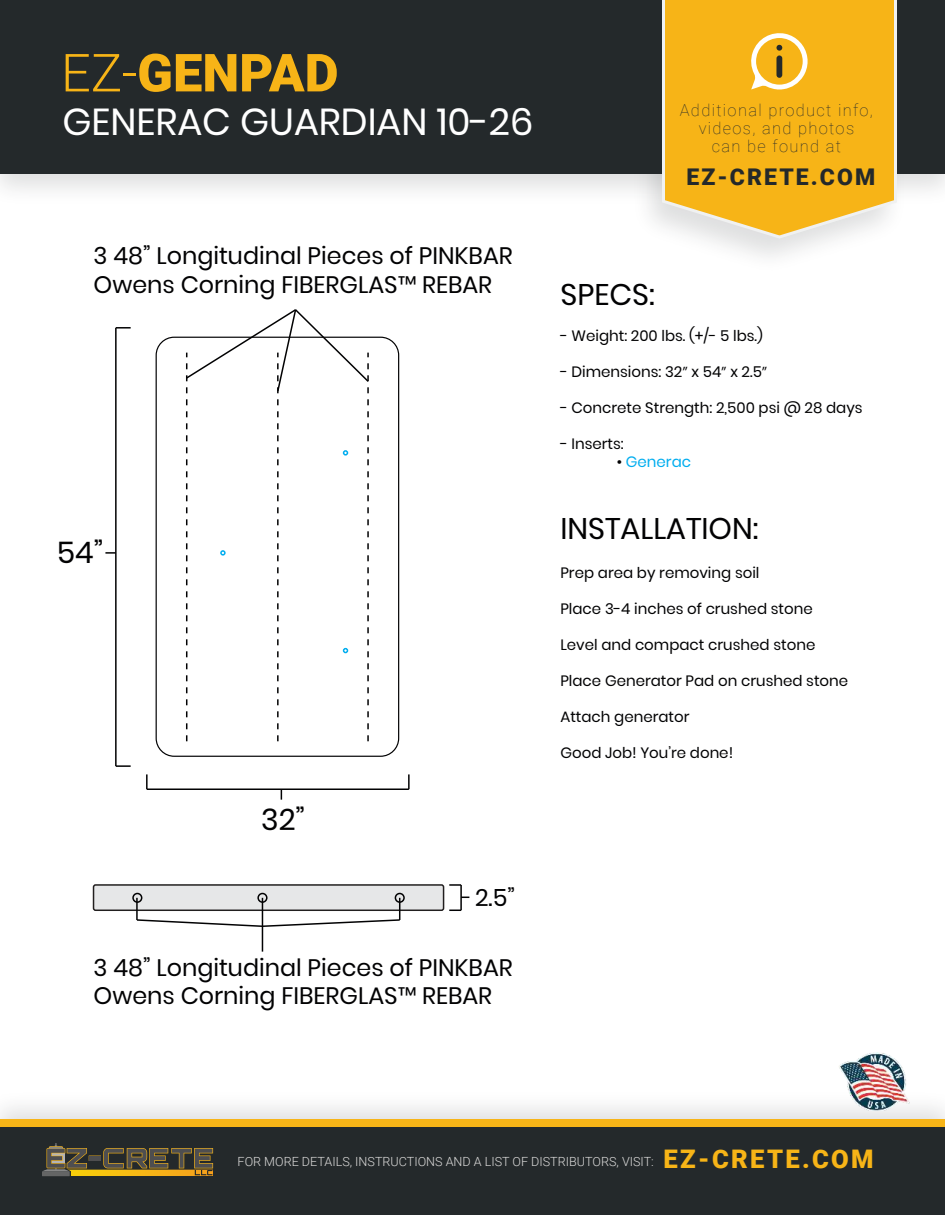
<style>
.page{position:relative;width:945px;height:1215px;background:#fff}
.page>*{position:absolute;margin:0;border:0;box-sizing:border-box;transform-origin:0 0}
.t1{font:900 52.5px "Roboto";color:#f7b417}
.t2{font:37.5px "Poppins";color:#fff}
.t3{font:29.85px "Poppins";color:#020203}
.t4{font:23.85px/28.5px "Poppins";color:#020203}
.t5{font:900 22.95px "Roboto";letter-spacing:.09em;color:#24292b}
.t6{font:100 16.5px/18px "Roboto";letter-spacing:.08em;color:#24292b;text-align:center}
.t7{font:15px/18px "Poppins";color:#020203}
.t8{font:300 12.6px "Roboto";color:#dcdbda}
.s1{font-weight:300}
.s2{font-family:"Myriad Pro"}
.s3{color:#00adef}
.s4{font-weight:900;font-size:25.65px;color:#f7b417}
</style>
<div class="page">
<div style="left:0;top:0;width:945px;height:174px;background:#24292b"></div>
<svg style="left:660px;top:0;width:239px;height:240px;background:#f3b932"></svg>
<div style="left:0;top:1119px;width:945px;height:96px;background:#f7b417"></div>
<div style="left:0;top:1127px;width:945px;height:88px;background:#24292b"></div>
<img style="left:71px;top:1175px;width:142px;height:1px">
<div style="left:42px;top:1171px;width:28px;height:5px;background:#646565"></div>
<svg style="left:42px;top:1143px;width:171px;height:32px"></svg>
<svg style="left:750px;top:31px;width:58px;height:58px;background:#efc052"></svg>
<img style="left:839px;top:1053px;width:70px;height:57px">
<div style="left:156px;top:337px;width:243px;height:420px;border:1px solid #020203;border-radius:18px"></div>
<svg style="left:116px;top:765px;width:15px;height:2px"></svg>
<hr style="left:115px;top:328px;width:2px;height:438px;background:#020203">
<svg style="left:116px;top:327px;width:15px;height:2px"></svg>
<svg style="left:105px;top:552px;width:10px;height:2px"></svg>
<svg style="left:408px;top:774px;width:2px;height:15px"></svg>
<hr style="left:147px;top:788px;width:262px;height:2px;background:#020203">
<svg style="left:146px;top:774px;width:2px;height:15px"></svg>
<div style="left:94px;top:885px;width:350px;height:25px;background:#e6e7e8;border-radius:2px"></div>
<div style="left:93px;top:884px;width:351px;height:27px;border:2px solid #221f1f;border-radius:2px"></div>
<svg style="left:449px;top:884px;width:12px;height:2px"></svg>
<hr style="left:460px;top:885px;width:2px;height:25px;background:#020203">
<svg style="left:449px;top:910px;width:12px;height:1px"></svg>
<hr style="left:262px;top:898px;width:1px;height:54px;background:#020203">
<div style="left:132px;top:893px;width:10px;height:10px;border:2px solid #020203;border-radius:50%"></div>
<div style="left:395px;top:893px;width:10px;height:10px;border:2px solid #020203;border-radius:50%"></div>
<div style="left:257px;top:893px;width:11px;height:10px;border:2px solid #020203;border-radius:50%"></div>
<svg style="left:135px;top:898px;width:266px;height:30px"></svg>
<svg style="left:185px;top:309px;width:185px;height:432px"></svg>
<h1 class="t1" style="left:61px;top:43px;width:279px"><span class="s1">EZ-</span>GENPAD</h1>
<h2 class="t2" style="left:62px;top:98px;width:472px">GENERAC GUARDIAN 10-26</h2>
<h3 class="t4" style="left:94px;top:241px;width:421px">3 48î Longitudinal Pieces of PINKBAR<br>Owens Corning FIBERGLASô REBAR</h3>
<h3 class="t3" style="left:57px;top:533px;width:48px">54î</h3>
<h3 class="t3" style="left:261px;top:801px;width:45px">32î</h3>
<h3 class="t4" style="left:475px;top:883px;width:41px">2.5î</h3>
<h3 class="t4" style="left:94px;top:953px;width:421px">3 48î Longitudinal Pieces of PINKBAR<br>Owens Corning FIBERGLASô REBAR</h3>
<p class="t6" style="left:680px;top:103px;width:195px">Additional product info, videos, and photos<br>can be found at</p>
<h3 class="t5" style="left:686px;top:163px;width:190px">EZ-CRETE.COM</h3>
<h3 class="t3" style="left:560px;top:275px;width:96px">SPECS:</h3>
<p class="t7" style="left:560px;top:326px;width:204px">- Weight: 200 lbs. (+/- 5 lbs.)</p>
<p class="t7" style="left:560px;top:362px;width:208px">- Dimensions: 32<span class="s2">”</span> x 54<span class="s2">”</span> x 2.5<span class="s2">”</span></p>
<p class="t7" style="left:560px;top:398px;width:304px">- Concrete Strength: 2,500 psi @ 28 days</p>
<p class="t7" style="left:617px;top:434px;width:76px;text-indent:-57px">- Inserts:<br>ï <span class="s3">Generac</span></p>
<h3 class="t3" style="left:560px;top:509px;width:200px">INSTALLATION:</h3>
<p class="t7" style="left:560px;top:564px;width:201px">Prep area by removing soil</p>
<p class="t7" style="left:560px;top:600px;width:254px">Place 3-4 inches of crushed stone</p>
<p class="t7" style="left:560px;top:636px;width:256px">Level and compact crushed stone</p>
<p class="t7" style="left:560px;top:672px;width:289px">Place Generator Pad on crushed stone</p>
<p class="t7" style="left:560px;top:708px;width:131px">Attach generator</p>
<p class="t7" style="left:560px;top:744px;width:174px">Good Job! Youíre done!</p>
<p class="t8" style="left:238px;top:1157px;width:638px">FOR MORE DETAILS, INSTRUCTIONS AND A LIST OF DISTRIBUTORS, VISIT: <span class="s4">EZ-CRETE.COM</span></p>
</div>
